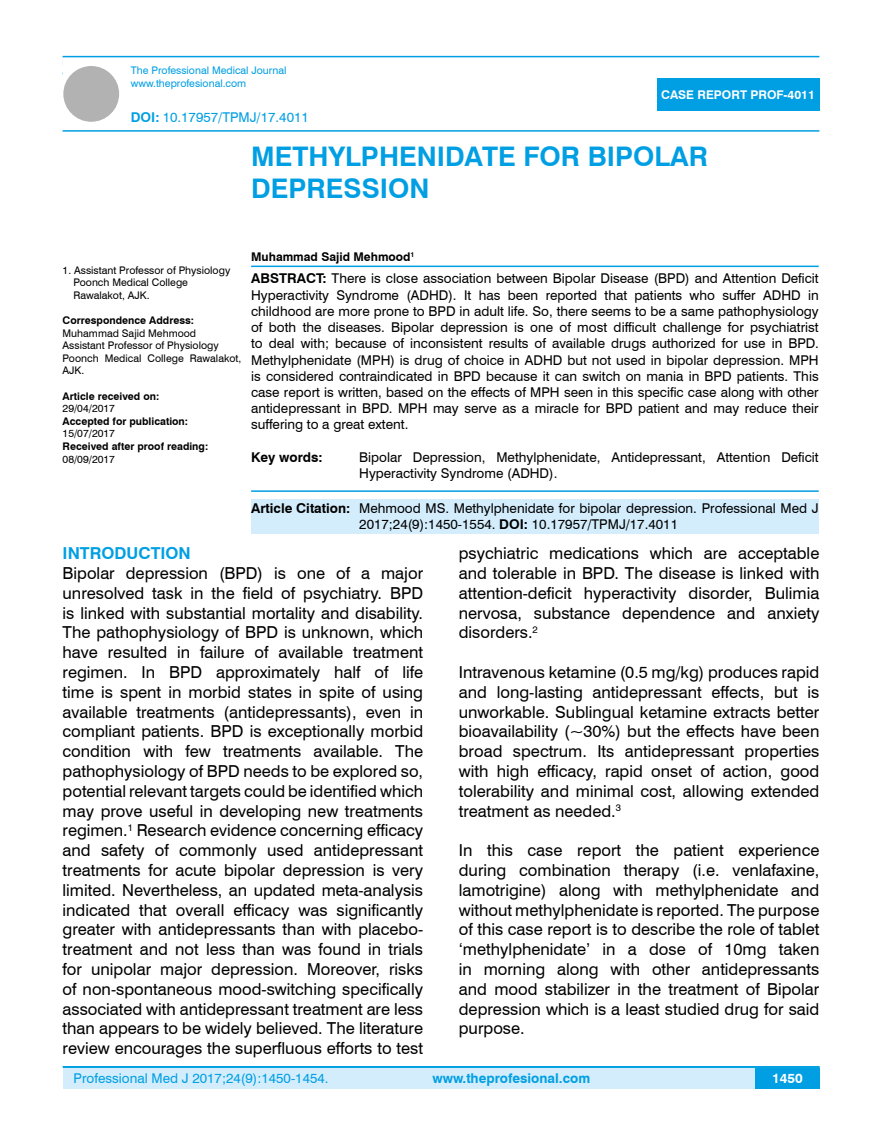
<style>
.page{position:relative;width:882px;height:1145px;background:#fff}
.page>*{position:absolute;margin:0;border:0;box-sizing:border-box;transform-origin:0 0}
.t1{font:700 27px/32.4px "Swiss 721 BT";color:#009fe3}
.t2{font:16.5px/19.8px "Swiss 721 BT";color:#000;text-align:justify}
.t3{font:700 16.5px "Swiss 721 BT";color:#009fe3}
.t4{font:13.5px/16.2px "Swiss 721 BT";color:#000}
.t5{font:13.5px "Swiss 721 BT";color:#009fe3}
.t6{font:700 13.5px "Swiss 721 BT";color:#009fe3}
.t7{font:700 13.5px "Swiss 721 BT";color:#000}
.t8{font:700 13.5px "Swiss 721 BT";color:#fff}
.t9{font:700 12px "Swiss 721 BT";color:#000}
.t10{font:700 12px "Swiss 721 BT";color:#fff}
.t11{font:10.5px/12.6px "Swiss 721 BT";color:#000}
.t12{font:700 10.5px "Swiss 721 BT";color:#000}
.t13{font:10.5px/12.6px "Swiss 721 BT";color:#009fe3}
.s1{font-weight:700}
</style>
<div class="page">
<div style="left:63px;top:1067px;width:756px;height:21px;background:#d4edfc"></div>
<hr style="left:63px;top:1066px;width:756px;height:2px;background:#009fe3">
<div style="left:754px;top:1068px;width:65px;height:20px;background:#009fe3"></div>
<hr style="left:63px;top:56px;width:756px;height:1px;background:#009fe3">
<hr style="left:63px;top:130px;width:756px;height:2px;background:#009fe3">
<div style="left:63px;top:66px;width:56px;height:56px;background:#b3b2b2;border-radius:50%"></div>
<div style="left:657px;top:78px;width:162px;height:33px;background:#009fe3"></div>
<hr style="left:251px;top:265px;width:567px;height:2px;background:#009fe3">
<hr style="left:251px;top:490px;width:567px;height:2px;background:#009fe3">
<div style="left:251px;top:498px;width:567px;height:35px;background:#d4edfc"></div>
<p class="t13" style="left:131px;top:64px;width:157px">The Professional Medical Journal www.theprofesional.com</p>
<p class="t5" style="left:131px;top:108px;width:179px"><span class="s1">DOI:</span> 10.17957/TPMJ/17.4011</p>
<p class="t10" style="left:660px;top:87px;width:155px">CASE REPORT PROF-4011</p>
<h1 class="t1" style="left:251px;top:139px;width:458px">METHYLPHENIDATE FOR BIPOLAR<br>DEPRESSION</h1>
<p class="t11" style="left:73px;top:263px;width:158px;text-indent:-11px">1. Assistant Professor of Physiology<br>Poonch Medical College<br>Rawalakot, AJK.</p>
<p class="t12" style="left:63px;top:313px;width:133px">Correspondence Address:</p>
<p class="t11" style="left:63px;top:326px;width:180px">Muhammad Sajid Mehmood<br>Assistant Professor of Physiology<br>Poonch Medical College Rawalakot,<br>AJK.</p>
<p class="t12" style="left:63px;top:388px;width:98px">Article received on:</p>
<p class="t11" style="left:63px;top:402px;width:54px">29/04/2017</p>
<p class="t12" style="left:63px;top:414px;width:127px">Accepted for publication:</p>
<p class="t11" style="left:63px;top:427px;width:54px">15/07/2017</p>
<p class="t12" style="left:63px;top:439px;width:147px">Received after proof reading:</p>
<p class="t11" style="left:63px;top:452px;width:54px">08/09/2017</p>
<p class="t9" style="left:251px;top:248px;width:165px">Muhammad Sajid Mehmood<sup>1</sup></p>
<p class="t4" style="left:251px;top:270px;width:569px;text-align:justify"><span class="s1">ABSTRACT:</span> There is close association between Bipolar Disease (BPD) and Attention Deficit Hyperactivity Syndrome (ADHD). It has been reported that patients who suffer ADHD in childhood are more prone to BPD in adult life. So, there seems to be a same pathophysiology of both the diseases. Bipolar depression is one of most difficult challenge for psychiatrist to deal with; because of inconsistent results of available drugs authorized for use in BPD.<br>Methylphenidate (MPH) is drug of choice in ADHD but not used in bipolar depression. MPH is considered contraindicated in BPD because it can switch on mania in BPD patients. This case report is written, based on the effects of MPH seen in this specific case along with other antidepressant in BPD. MPH may serve as a miracle for BPD patient and may reduce their suffering to a great extent.</p>
<p class="t7" style="left:251px;top:447px;width:73px">Key words:</p>
<p class="t4" style="left:359px;top:448px;width:461px">Bipolar Depression, Methylphenidate, Antidepressant, Attention Deficit<br>Hyperactivity Syndrome (ADHD).</p>
<p class="t4" style="left:359px;top:500px;width:460px;text-indent:-108px"><span class="s1">Article Citation:</span> Mehmood MS. Methylphenidate for bipolar depression. Professional Med J<br>2017;24(9):1450-1554. <span class="s1">DOI:</span> 10.17957/TPMJ/17.4011</p>
<p class="t3" style="left:63px;top:542px;width:130px">INTRODUCTION</p>
<p class="t2" style="left:63px;top:562px;width:362px">Bipolar depression (BPD) is one of a major unresolved task in the field of psychiatry. BPD is linked with substantial mortality and disability.<br>The pathophysiology of BPD is unknown, which have resulted in failure of available treatment regimen. In BPD approximately half of life time is spent in morbid states in spite of using available treatments (antidepressants), even in compliant patients. BPD is exceptionally morbid condition with few treatments available. The pathophysiology of BPD needs to be explored so, potential relevant targets could be identified which may prove useful in developing new treatments regimen.<sup>1</sup> Research evidence concerning efficacy and safety of commonly used antidepressant treatments for acute bipolar depression is very limited. Nevertheless, an updated meta-analysis indicated that overall efficacy was significantly greater with antidepressants than with placebo&shy;treatment and not less than was found in trials for unipolar major depression. Moreover, risks of non-spontaneous mood-switching specifically associated with antidepressant treatment are less than appears to be widely believed. The literature review encourages the superfluous efforts to test</p>
<p class="t2" style="left:458px;top:543px;width:362px">psychiatric medications which are acceptable and tolerable in BPD. The disease is linked with attention-deficit hyperactivity disorder, Bulimia nervosa, substance dependence and anxiety disorders.<sup>2</sup></p>
<p class="t2" style="left:458px;top:661px;width:362px">Intravenous ketamine (0.5 mg/kg) produces rapid and long-lasting antidepressant effects, but is unworkable. Sublingual ketamine extracts better bioavailability (~30%) but the effects have been broad spectrum. Its antidepressant properties with high efficacy, rapid onset of action, good tolerability and minimal cost, allowing extended treatment as needed.<sup>3</sup></p>
<p class="t2" style="left:458px;top:840px;width:362px">In this case report the patient experience during combination therapy (i.e. venlafaxine, lamotrigine) along with methylphenidate and without methylphenidate is reported. The purpose of this case report is to describe the role of tablet ‘methylphenidate’ in a dose of 10mg taken in morning along with other antidepressants and mood stabilizer in the treatment of Bipolar depression which is a least studied drug for said purpose.</p>
<p class="t5" style="left:74px;top:1069px;width:256px">Professional Med J 2017;24(9):1450-1454.</p>
<p class="t6" style="left:432px;top:1069px;width:159px">www.theprofesional.com</p>
<p class="t8" style="left:771px;top:1069px;width:32px">1450</p>
</div>
